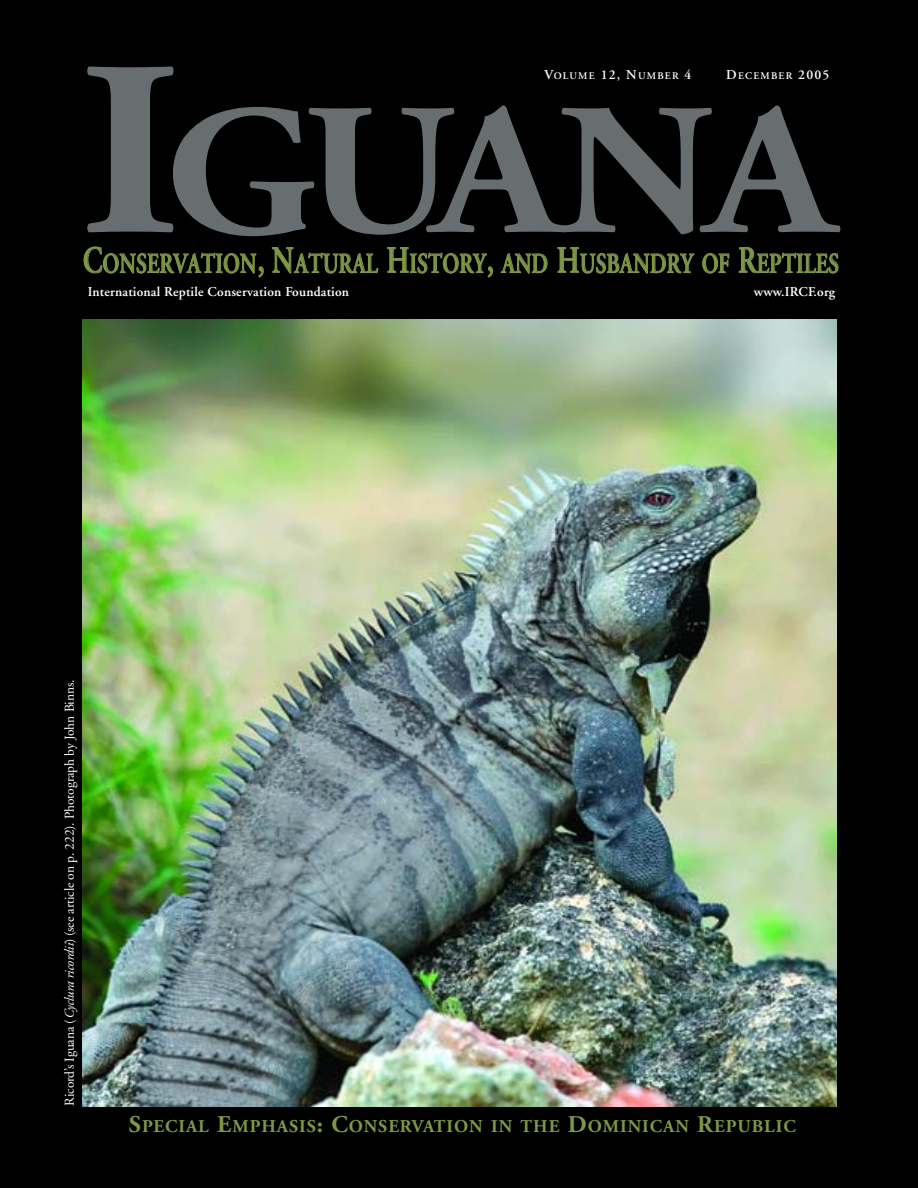
<style>
.page{position:relative;width:918px;height:1188px;background:#000}
.page>*{position:absolute;margin:0;border:0;box-sizing:border-box;transform-origin:0 0}
.t1{font:700 186.75px "Adobe Garamond";letter-spacing:-.045em;color:#686e70;scale:1.1 1}
.t2{font:600 28.2px "Adobe Garamond";letter-spacing:.01em;color:#7e9845;scale:.75 1}
.t3{font:700 18px "Adobe Garamond";letter-spacing:.055em;color:#7e9845}
.t4{font:13.5px "Adobe Garamond";letter-spacing:-.01em;color:#fff}
.t5{font:600 13.5px "Adobe Garamond";letter-spacing:.015em;color:#fff}
.t6{font:600 10.2px "Adobe Garamond";letter-spacing:.12em;color:#fff}
.s1{font-size:249px}
.s2{font-size:13.5px}
.s3{font-size:37.5px}
.s4{font-style:italic}
.s5{font-size:24px}
</style>
<div class="page">
<img style="left:83px;top:320px;width:754px;height:786px">
<h1 class="t1" style="left:80px;top:97px;width:687px"><span class="s1">I</span>GUANA</h1>
<p class="t6" style="left:545px;top:71px;width:148px"><span class="s2">V</span>OLUME <span class="s2">12, N</span>UMBER <span class="s2">4</span></p>
<p class="t6" style="left:726px;top:71px;width:105px"><span class="s2">D</span>ECEMBER <span class="s2">2005</span></p>
<h2 class="t2" style="left:83px;top:252px;width:1010px"><span class="s3">C</span>ONSERVATION<span class="s3">, N</span>ATURAL <span class="s3">H</span>ISTORY<span class="s3">,</span> AND <span class="s3">H</span>USBANDRY OF <span class="s3">R</span>EPTILES</h2>
<p class="t5" style="left:88px;top:287px;width:263px">International Reptile Conservation Foundation</p>
<p class="t5" style="left:754px;top:287px;width:83px">www.IRCF.org</p>
<p class="t4" style="left:64px;top:1106px;width:427px;rotate:-90deg">Ricord’s Iguana (<span class="s4">Cyclura ricordii</span>) (see article on p. 222). Photograph by John Binns.</p>
<h3 class="t3" style="left:129px;top:1119px;width:668px"><span class="s5">S</span>PECIAL <span class="s5">E</span>MPHASIS<span class="s5">: C</span>ONSERVATION IN THE <span class="s5">D</span>OMINICAN <span class="s5">R</span>EPUBLIC</h3>
</div>
